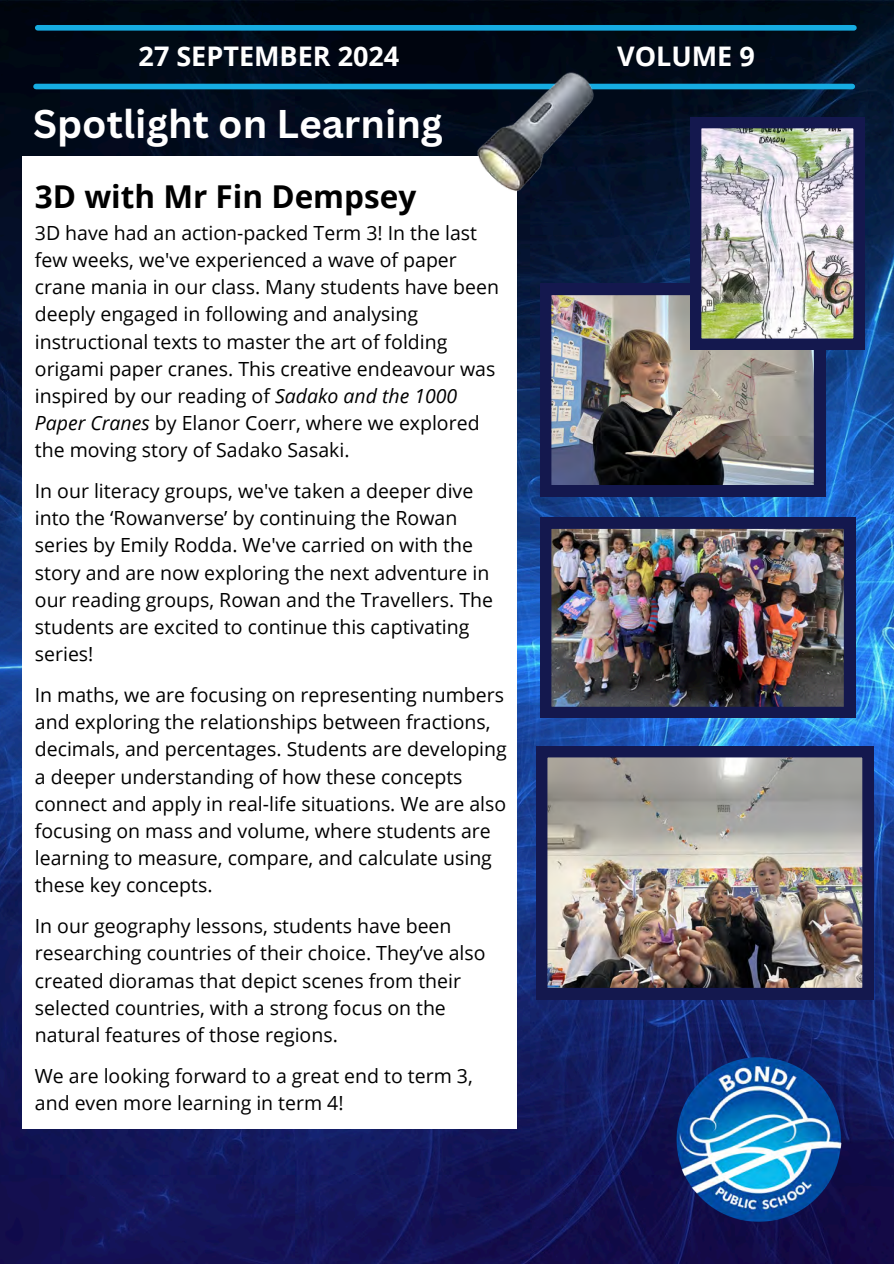
<style>
.page{position:relative;width:894px;height:1264px;background:#fff}
.page>*{position:absolute;margin:0;border:0;box-sizing:border-box;transform-origin:0 0}
.t1{font:700 39px "Canva Sans";color:#fff}
.t2{font:700 31.5px "Open Sans";color:#000}
.t3{font:700 27px "Open Sans";color:#fff}
.t4{font:19.5px/27.2px "Open Sans";color:#000}
.s1{font-style:italic}
</style>
<div class="page">
<img style="left:0;top:0;width:893px;height:1263px">
<div style="left:22px;top:157px;width:494px;height:971px;background:#fff"></div>
<div style="left:36px;top:84px;width:816px;height:5px;background:#16ace2"></div>
<div style="left:38px;top:25px;width:815px;height:6px;background:#16ace2"></div>
<img style="left:476px;top:72px;width:119px;height:119px">
<img style="left:653px;top:1048px;width:211px;height:185px">
<img style="left:540px;top:284px;width:284px;height:212px">
<img style="left:690px;top:117px;width:174px;height:233px">
<img style="left:536px;top:746px;width:337px;height:253px">
<img style="left:540px;top:517px;width:314px;height:201px">
<p class="t3" style="left:139px;top:37px;width:262px">27 SEPTEMBER 2024</p>
<p class="t3" style="left:617px;top:37px;width:139px">VOLUME 9</p>
<p class="t1" style="left:33px;top:97px;width:411px">Spotlight on Learning</p>
<p class="t2" style="left:35px;top:175px;width:383px">3D with Mr Fin Dempsey</p>
<p class="t4" style="left:35px;top:219px;width:465px">3D have had an action-packed Term 3! In the last few weeks, we've experienced a wave of paper crane mania in our class. Many students have been deeply engaged in following and analysing instructional texts to master the art of folding origami paper cranes. This creative endeavour was inspired by our reading of <span class="s1">Sadako and the 1000<br>Paper Cranes</span> by Elanor Coerr, where we explored the moving story of Sadako Sasaki.</p>
<p class="t4" style="left:35px;top:477px;width:459px">In our literacy groups, we've taken a deeper dive into the ‘Rowanverse’ by continuing the Rowan series by Emily Rodda. We've carried on with the story and are now exploring the next adventure in our reading groups, Rowan and the Travellers. The students are excited to continue this captivating series!</p>
<p class="t4" style="left:35px;top:681px;width:473px">In maths, we are focusing on representing numbers and exploring the relationships between fractions, decimals, and percentages. Students are developing a deeper understanding of how these concepts connect and apply in real-life situations. We are also focusing on mass and volume, where students are learning to measure, compare, and calculate using these key concepts.</p>
<p class="t4" style="left:35px;top:912px;width:452px">In our geography lessons, students have been researching countries of their choice. They’ve also created dioramas that depict scenes from their selected countries, with a strong focus on the natural features of those regions.</p>
<p class="t4" style="left:35px;top:1061px;width:439px">We are looking forward to a great end to term 3, and even more learning in term 4!</p>
</div>
